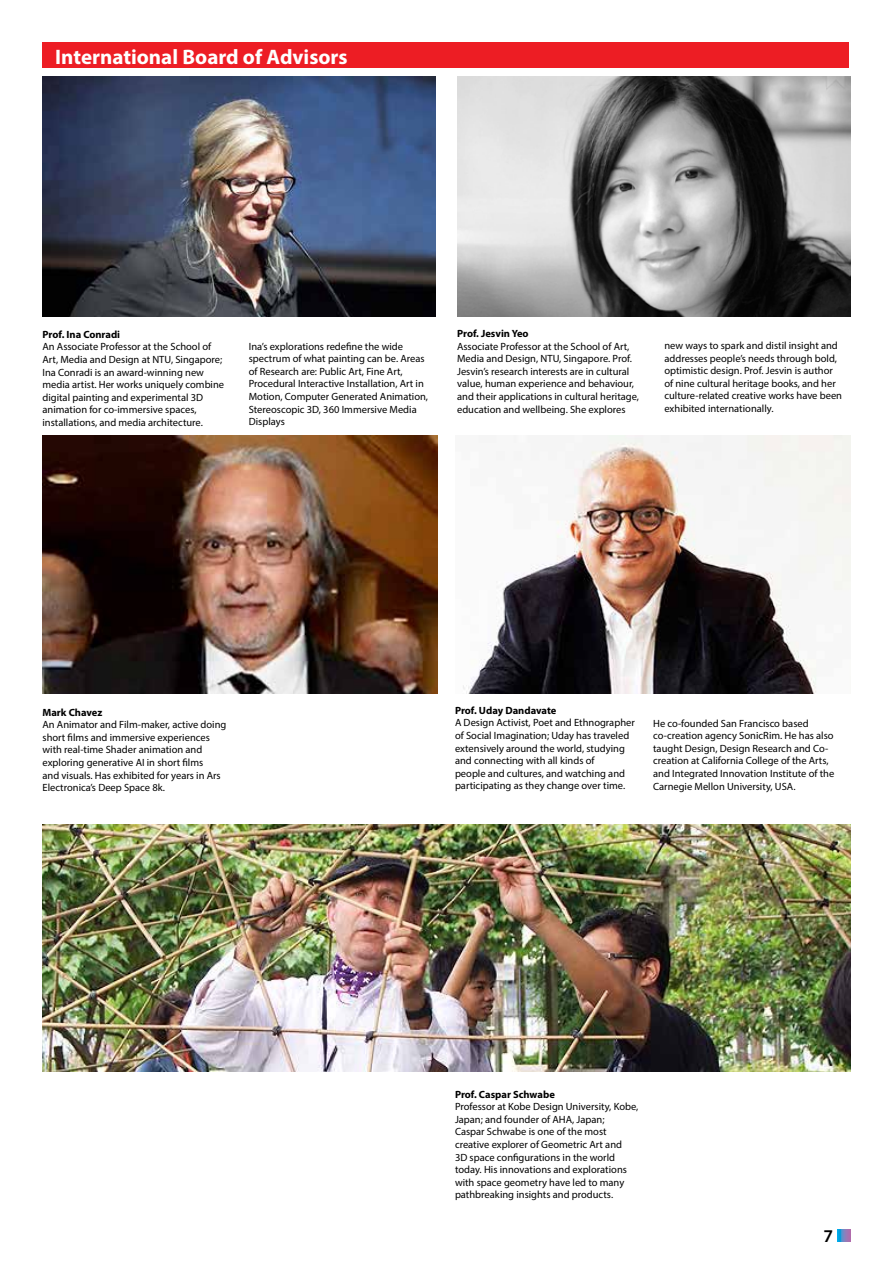
<style>
.page{position:relative;width:893px;height:1263px;background:#fff}
.page>*{position:absolute;margin:0;border:0;box-sizing:border-box;transform-origin:0 0}
.t1{font:700 21px "Myriad Pro";color:#fff}
.t2{font:600 18px "Myriad Pro";color:#000}
.t3{font:10.5px/12.6px "Myriad Pro";color:#000}
.t4{font:700 10.5px "Myriad Pro";color:#000}
</style>
<div class="page">
<svg style="left:838px;top:1229px;width:12px;height:13px"></svg>
<img style="left:43px;top:77px;width:393px;height:239px">
<img style="left:457px;top:77px;width:393px;height:239px">
<img style="left:43px;top:436px;width:394px;height:257px">
<img style="left:463px;top:436px;width:387px;height:257px">
<img style="left:43px;top:825px;width:807px;height:246px">
<div style="left:42px;top:43px;width:806px;height:25px;background:#ed1d24"></div>
<h1 class="t1" style="left:55px;top:43px;width:294px">International Board of Advisors</h1>
<p class="t4" style="left:43px;top:327px;width:79px">Prof. Ina Conradi</p>
<p class="t3" style="left:43px;top:340px;width:183px">An Associate Professor at the School of Art, Media and Design at NTU, Singapore; Ina Conradi is an award-winning new media artist. Her works uniquely combine digital painting and experimental 3D animation for co-immersive spaces, installations, and media architecture.</p>
<p class="t3" style="left:249px;top:340px;width:181px">Ina’s explorations redefine the wide spectrum of what painting can be. Areas of Research are: Public Art, Fine Art, Procedural Interactive Installation, Art in Motion, Computer Generated Animation, Stereoscopic 3D, 360 Immersive Media Displays</p>
<p class="t4" style="left:457px;top:327px;width:73px">Prof. Jesvin Yeo</p>
<p class="t3" style="left:457px;top:340px;width:183px">Associate Professor at the School of Art, Media and Design, NTU, Singapore. Prof.<br>Jesvin’s research interests are in cultural value, human experience and behaviour, and their applications in cultural heritage, education and wellbeing. She explores</p>
<p class="t3" style="left:664px;top:339px;width:179px">new ways to spark and distil insight and addresses people’s needs through bold, optimistic design. Prof. Jesvin is author of nine cultural heritage books, and her culture-related creative works have been exhibited internationally.</p>
<p class="t4" style="left:43px;top:705px;width:61px">Mark Chavez</p>
<p class="t3" style="left:43px;top:718px;width:185px">An Animator and Film-maker, active doing short films and immersive experiences with real-time Shader animation and exploring generative AI in short films<br>and visuals. Has exhibited for years in Ars Electronica’s Deep Space 8k.</p>
<p class="t4" style="left:455px;top:703px;width:103px">Prof. Uday Dandavate</p>
<p class="t3" style="left:455px;top:716px;width:181px">A Design Activist, Poet and Ethnographer of Social Imagination; Uday has traveled extensively around the world, studying and connecting with all kinds of<br>people and cultures, and watching and participating as they change over time.</p>
<p class="t3" style="left:653px;top:716px;width:183px">He co-founded San Francisco based co-creation agency SonicRim. He has also taught Design, Design Research and Co&shy;creation at California College of the Arts, and Integrated Innovation Institute of the Carnegie Mellon University, USA.</p>
<p class="t4" style="left:455px;top:1087px;width:101px">Prof. Caspar Schwabe</p>
<p class="t3" style="left:455px;top:1100px;width:185px">Professor at Kobe Design University, Kobe, Japan; and founder of AHA, Japan;<br>Caspar Schwabe is one of the most creative explorer of Geometric Art and<br>3D space configurations in the world today. His innovations and explorations with space geometry have led to many pathbreaking insights and products.</p>
<h2 class="t2" style="left:823px;top:1224px;width:11px">7</h2>
</div>
